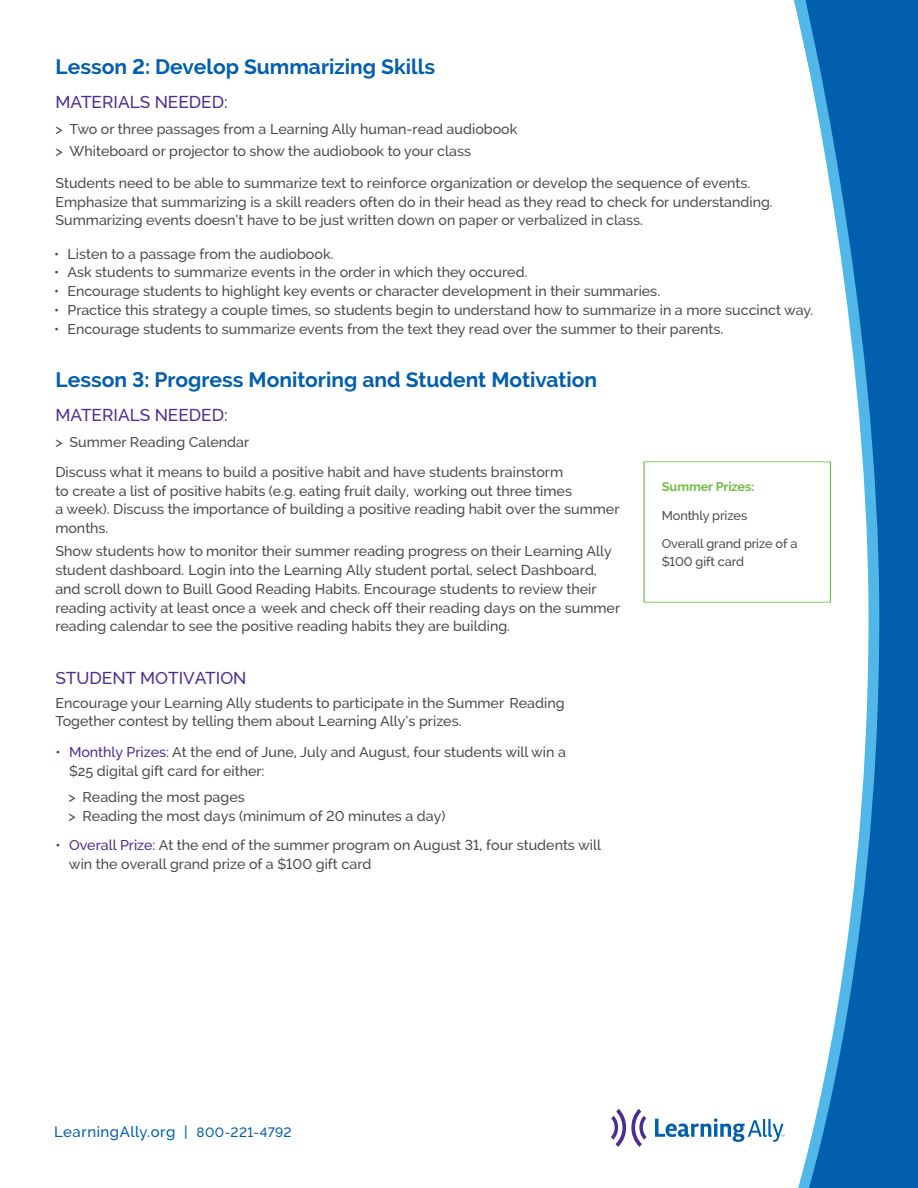
<style>
.page{position:relative;width:918px;height:1188px;background:#fff}
.page>*{position:absolute;margin:0;border:0;box-sizing:border-box;transform-origin:0 0}
.Subheader{font:700 21px "Raleway";color:#015fae}
.Subheader_Body_Copy{font:500 17.25px "Raleway";color:#4c2e92}
.t1{font:500 15px "Raleway";letter-spacing:.035em;color:#015fae}
.Subheader_Body_Copy-2{font:500 14.25px/18.8px "Raleway";color:#4b4c4d}
.Subheader_Body_Copy-3{font:500 12.75px/17.2px "Raleway";letter-spacing:-.01em;color:#4b4c4d}
.Subheader_Body_Copy-4{font:700 12.75px "Raleway";letter-spacing:-.01em;color:#71bf44}
.s1{color:#4c2e92}
.s2{font-size:13.5px}
</style>
<div class="page">
<svg style="left:802px;top:0;width:116px;height:1188px;fill:#015fae"></svg>
<svg style="left:611px;top:1109px;width:36px;height:38px"></svg>
<svg style="left:655px;top:1118px;width:130px;height:24px"></svg>
<p class="Subheader" style="left:56px;top:54px;width:381px">Lesson 2: Develop Summarizing Skills</p>
<p class="Subheader_Body_Copy" style="left:56px;top:92px;width:174px">MATERIALS NEEDED:</p>
<p class="Subheader_Body_Copy-2" style="left:56px;top:119px;width:463px">&gt; Two or three passages from a Learning Ally human-read audiobook</p>
<p class="Subheader_Body_Copy-2" style="left:56px;top:141px;width:417px">&gt; Whiteboard or projector to show the audiobook to your class</p>
<p class="Subheader_Body_Copy-2" style="left:56px;top:174px;width:719px">Students need to be able to summarize text to reinforce organization or develop the sequence of events.<br>Emphasize that summarizing is a skill readers often do in their head as they read to check for understanding.<br>Summarizing events doesn’t have to be just written down on paper or verbalized in class.</p>
<p class="Subheader_Body_Copy-2" style="left:54px;top:244px;width:281px">• Listen to a passage from the audiobook.</p>
<p class="Subheader_Body_Copy-2" style="left:54px;top:263px;width:475px">• Ask students to summarize events in the order in which they occured.</p>
<p class="Subheader_Body_Copy-2" style="left:54px;top:282px;width:608px">• Encourage students to highlight key events or character development in their summaries.</p>
<p class="Subheader_Body_Copy-2" style="left:54px;top:300px;width:761px">• Practice this strategy a couple times, so students begin to understand how to summarize in a more succinct way.</p>
<p class="Subheader_Body_Copy-2" style="left:54px;top:319px;width:671px">• Encourage students to summarize events from the text they read over the summer to their parents.</p>
<p class="Subheader" style="left:56px;top:367px;width:543px">Lesson 3: Progress Monitoring and Student Motivation</p>
<p class="Subheader_Body_Copy" style="left:56px;top:405px;width:174px">MATERIALS NEEDED:</p>
<p class="Subheader_Body_Copy-2" style="left:56px;top:432px;width:195px">&gt; Summer Reading Calendar</p>
<p class="Subheader_Body_Copy-2" style="left:55px;top:463px;width:566px">Discuss what it means to build a positive habit and have students brainstorm<br>to create a list of positive habits (e.g. eating fruit daily, working out three times<br>a week). Discuss the importance of building a positive reading habit over the summer months.</p>
<p class="Subheader_Body_Copy-2" style="left:55px;top:542px;width:566px">Show students how to monitor their summer reading progress on their Learning Ally student dashboard. Login into the Learning Ally student portal, select Dashboard, and scroll down to Buill Good Reading Habits. Encourage students to review their reading activity at least once a week and check off their reading days on the summer reading calendar to see the positive reading habits they are building.</p>
<p class="Subheader_Body_Copy" style="left:55px;top:668px;width:193px">STUDENT MOTIVATION</p>
<p class="Subheader_Body_Copy-2" style="left:55px;top:693px;width:511px">Encourage your Learning Ally students to participate in the Summer Reading<br>Together contest by telling them about Learning Ally’s prizes.</p>
<p class="Subheader_Body_Copy-2" style="left:69px;top:743px;width:499px;text-indent:-14px"><span class="s1">• Monthly Prizes:</span> At the end of June, July and August, four students will win a $25 digital gift card for either:</p>
<p class="Subheader_Body_Copy-2" style="left:68px;top:788px;width:379px">&gt; Reading the most pages<br>&gt; Reading the most days (minimum of 20 minutes a day)</p>
<p class="Subheader_Body_Copy-2" style="left:69px;top:836px;width:534px;text-indent:-13px"><span class="s1">• Overall Prize:</span> At the end of the summer program on August 31, four students will win the overall grand prize of a $100 gift card</p>
<p class="Subheader_Body_Copy-4" style="left:662px;top:479px;width:94px">Summer Prizes:</p>
<p class="Subheader_Body_Copy-3" style="left:662px;top:506px;width:87px">Monthly prizes</p>
<p class="Subheader_Body_Copy-3" style="left:662px;top:535px;width:137px">Overall grand prize of a $100 gift card</p>
<p class="t1" style="left:54px;top:1123px;width:239px">LearningAlly.org | <span class="s2">800-221-4792</span></p>
</div>
